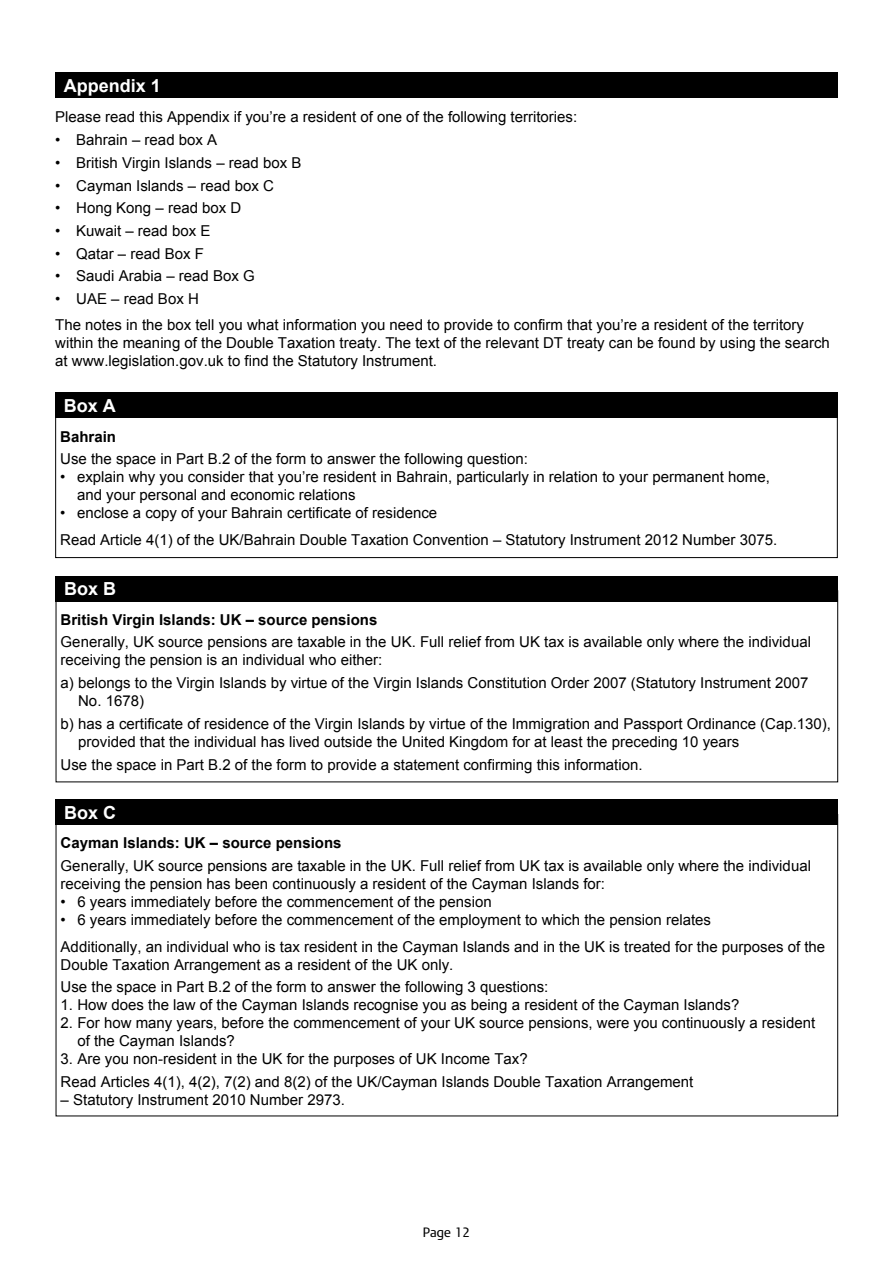
<style>
.page{position:relative;width:893px;height:1263px;background:#fff}
.page>*{position:absolute;margin:0;border:0;box-sizing:border-box;transform-origin:0 0}
.DT_A4_Panel_Heading{font:700 18px "Arial";color:#fff}
.DT_Bodytext{font:15px/18px "Arial";color:#000}
.DT_Bodytext-2{font:700 15px "Arial";color:#000}
.t1{font:12.75px "HMRC Modena";color:#000}
</style>
<div class="page">
<div style="left:55px;top:72px;width:783px;height:26px;background:#000"></div>
<div style="left:55px;top:392px;width:783px;height:26px;background:#000"></div>
<div style="left:56px;top:799px;width:782px;height:26px;background:#000"></div>
<div style="left:56px;top:575px;width:782px;height:26px;background:#000"></div>
<p class="DT_A4_Panel_Heading" style="left:64px;top:74px;width:99px">Appendix 1</p>
<p class="DT_Bodytext" style="left:55px;top:108px;width:523px">Please read this Appendix if you’re a resident of one of the following territories:</p>
<p class="DT_Bodytext" style="left:55px;top:131px;width:163px">• Bahrain – read box A</p>
<p class="DT_Bodytext" style="left:55px;top:154px;width:248px">• British Virgin Islands – read box B</p>
<p class="DT_Bodytext" style="left:55px;top:176px;width:220px">• Cayman Islands – read box C</p>
<p class="DT_Bodytext" style="left:55px;top:199px;width:188px">• Hong Kong – read box D</p>
<p class="DT_Bodytext" style="left:55px;top:222px;width:157px">• Kuwait – read box E</p>
<p class="DT_Bodytext" style="left:55px;top:244px;width:150px">• Qatar – read Box F</p>
<p class="DT_Bodytext" style="left:55px;top:267px;width:201px">• Saudi Arabia – read Box G</p>
<p class="DT_Bodytext" style="left:55px;top:290px;width:145px">• UAE – read Box H</p>
<p class="DT_Bodytext" style="left:55px;top:316px;width:776px">The notes in the box tell you what information you need to provide to confirm that you’re a resident of the territory within the meaning of the Double Taxation treaty. The text of the relevant DT treaty can be found by using the search at www.legislation.gov.uk to find the Statutory Instrument.</p>
<p class="DT_A4_Panel_Heading" style="left:64px;top:394px;width:54px">Box A</p>
<p class="DT_Bodytext-2" style="left:60px;top:426px;width:57px">Bahrain</p>
<p class="DT_Bodytext" style="left:60px;top:450px;width:469px">Use the space in Part B.2 of the form to answer the following question:</p>
<p class="DT_Bodytext" style="left:77px;top:468px;width:694px;text-indent:-17px">• explain why you consider that you’re resident in Bahrain, particularly in relation to your permanent home, and your personal and economic relations</p>
<p class="DT_Bodytext" style="left:60px;top:504px;width:378px">• enclose a copy of your Bahrain certificate of residence</p>
<p class="DT_Bodytext" style="left:60px;top:531px;width:718px">Read Article 4(1) of the UK/Bahrain Double Taxation Convention – Statutory Instrument 2012 Number 3075.</p>
<p class="DT_A4_Panel_Heading" style="left:64px;top:577px;width:54px">Box B</p>
<p class="DT_Bodytext-2" style="left:61px;top:610px;width:318px">British Virgin Islands: UK – source pensions</p>
<p class="DT_Bodytext" style="left:61px;top:633px;width:752px">Generally, UK source pensions are taxable in the UK. Full relief from UK tax is available only where the individual receiving the pension is an individual who either:</p>
<p class="DT_Bodytext" style="left:78px;top:674px;width:732px;text-indent:-18px">a) belongs to the Virgin Islands by virtue of the Virgin Islands Constitution Order 2007 (Statutory Instrument 2007<br>No. 1678)</p>
<p class="DT_Bodytext" style="left:78px;top:715px;width:754px;text-indent:-18px">b) has a certificate of residence of the Virgin Islands by virtue of the Immigration and Passport Ordinance (Cap.130), provided that the individual has lived outside the United Kingdom for at least the preceding 10 years</p>
<p class="DT_Bodytext" style="left:61px;top:755px;width:583px">Use the space in Part B.2 of the form to provide a statement confirming this information.</p>
<p class="DT_A4_Panel_Heading" style="left:64px;top:801px;width:54px">Box C</p>
<p class="DT_Bodytext-2" style="left:61px;top:833px;width:282px">Cayman Islands: UK – source pensions</p>
<p class="DT_Bodytext" style="left:61px;top:857px;width:752px">Generally, UK source pensions are taxable in the UK. Full relief from UK tax is available only where the individual receiving the pension has been continuously a resident of the Cayman Islands for:</p>
<p class="DT_Bodytext" style="left:61px;top:893px;width:433px">• 6 years immediately before the commencement of the pension</p>
<p class="DT_Bodytext" style="left:61px;top:911px;width:652px">• 6 years immediately before the commencement of the employment to which the pension relates</p>
<p class="DT_Bodytext" style="left:61px;top:937px;width:766px">Additionally, an individual who is tax resident in the Cayman Islands and in the UK is treated for the purposes of the<br>Double Taxation Arrangement as a resident of the UK only.</p>
<p class="DT_Bodytext" style="left:61px;top:978px;width:489px">Use the space in Part B.2 of the form to answer the following 3 questions:</p>
<p class="DT_Bodytext" style="left:61px;top:996px;width:680px">1. How does the law of the Cayman Islands recognise you as being a resident of the Cayman Islands?</p>
<p class="DT_Bodytext" style="left:77px;top:1014px;width:739px;text-indent:-17px">2. For how many years, before the commencement of your UK source pensions, were you continuously a resident of the Cayman Islands?</p>
<p class="DT_Bodytext" style="left:61px;top:1050px;width:468px">3. Are you non-resident in the UK for the purposes of UK Income Tax?</p>
<p class="DT_Bodytext" style="left:61px;top:1073px;width:634px">Read Articles 4(1), 4(2), 7(2) and 8(2) of the UK/Cayman Islands Double Taxation Arrangement</p>
<p class="DT_Bodytext" style="left:61px;top:1091px;width:286px">– Statutory Instrument 2010 Number 2973.</p>
<p class="t1" style="left:423px;top:1224px;width:49px">Page 12</p>
</div>
